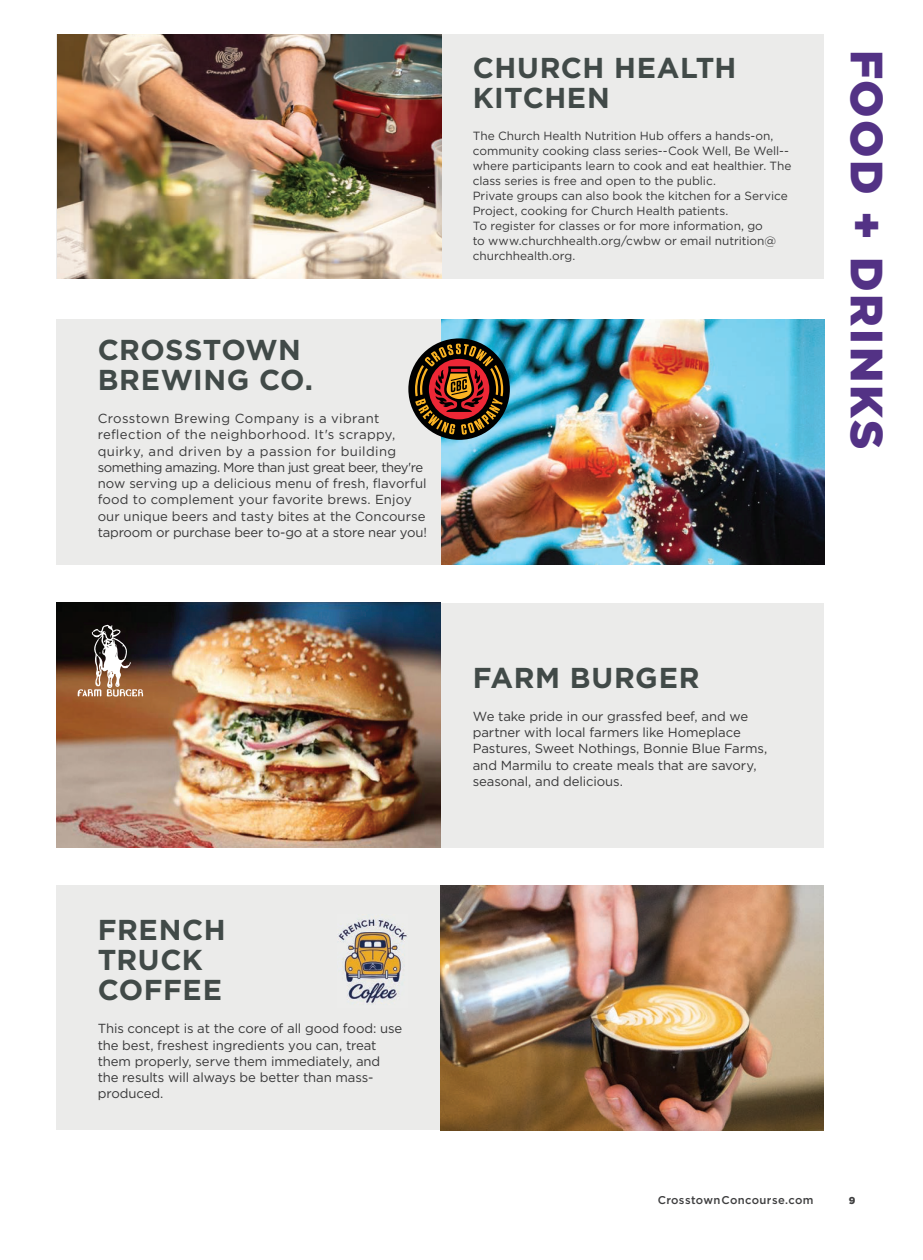
<style>
.page{position:relative;width:923px;height:1260px;background:#fff}
.page>*{position:absolute;margin:0;border:0;box-sizing:border-box;transform-origin:0 0}
.t1{font:900 45.12px "Gotham";letter-spacing:.05em;color:#533285}
.t2{font:700 28.75px/30px "Gotham";letter-spacing:.02em;color:#414a48}
.t3{font:13.12px/16.2px "Gotham";letter-spacing:-.005em;color:#383839}
.t4{font:11.88px/15px "Gotham";letter-spacing:-.005em;color:#383839}
.t5{font:500 11.25px "Gotham";letter-spacing:.03em;color:#3e3e3f}
.t6{font:900 10px "Gotham";color:#3e3e3f}
</style>
<div class="page">
<div style="left:56px;top:885px;width:767px;height:245px;background:#ebebea"></div>
<img style="left:440px;top:885px;width:383px;height:245px">
<div style="left:56px;top:603px;width:767px;height:245px;background:#ebebea"></div>
<img style="left:56px;top:603px;width:384px;height:245px">
<div style="left:56px;top:34px;width:767px;height:245px;background:#ebebea"></div>
<img style="left:57px;top:34px;width:384px;height:245px">
<div style="left:56px;top:320px;width:767px;height:245px;background:#ebebea"></div>
<img style="left:441px;top:320px;width:383px;height:245px">
<div style="left:408px;top:338px;width:102px;height:102px;background:#000;border-radius:50%"></div>
<svg style="left:415px;top:344px;width:88px;height:91px"></svg>
<svg style="left:78px;top:625px;width:65px;height:72px;background:#715d50"></svg>
<img style="left:338px;top:919px;width:69px;height:85px">
<h2 class="t2" style="left:98px;top:334px;width:217px">CROSSTOWN<br>BREWING CO.</h2>
<p class="t3" style="left:98px;top:410px;width:331px">Crosstown Brewing Company is a vibrant reflection of the neighborhood. It's scrappy, quirky, and driven by a passion for building something amazing. More than just great beer, they're now serving up a delicious menu of fresh, flavorful food to complement your favorite brews. Enjoy our unique beers and tasty bites at the Concourse taproom or purchase beer to-go at a store near you!</p>
<h2 class="t2" style="left:472px;top:52px;width:265px">CHURCH HEALTH<br>KITCHEN</h2>
<p class="t4" style="left:472px;top:128px;width:320px">The Church Health Nutrition Hub offers a hands-on, community cooking class series--Cook Well, Be Well-- where participants learn to cook and eat healthier. The class series is free and open to the public.<br>Private groups can also book the kitchen for a Service Project, cooking for Church Health patients.<br>To register for classes or for more information, go<br>to www.churchhealth.org/cwbw or email nutrition@ churchhealth.org.</p>
<h2 class="t2" style="left:472px;top:662px;width:228px">FARM BURGER</h2>
<p class="t3" style="left:472px;top:708px;width:296px">We take pride in our grassfed beef, and we partner with local farmers like Homeplace Pastures, Sweet Nothings, Bonnie Blue Farms, and Marmilu to create meals that are savory, seasonal, and delicious.</p>
<h1 class="t1" style="left:892px;top:49px;width:402px;rotate:90deg">FOOD + DRINKS</h1>
<h2 class="t2" style="left:98px;top:914px;width:129px">FRENCH<br>TRUCK<br>COFFEE</h2>
<p class="t3" style="left:98px;top:1020px;width:306px">This concept is at the core of all good food: use the best, freshest ingredients you can, treat them properly, serve them immediately, and the results will always be better than mass&shy;produced.</p>
<p class="t5" style="left:657px;top:1194px;width:157px">CrosstownConcourse.com</p>
<p class="t6" style="left:848px;top:1195px;width:8px">9</p>
</div>
